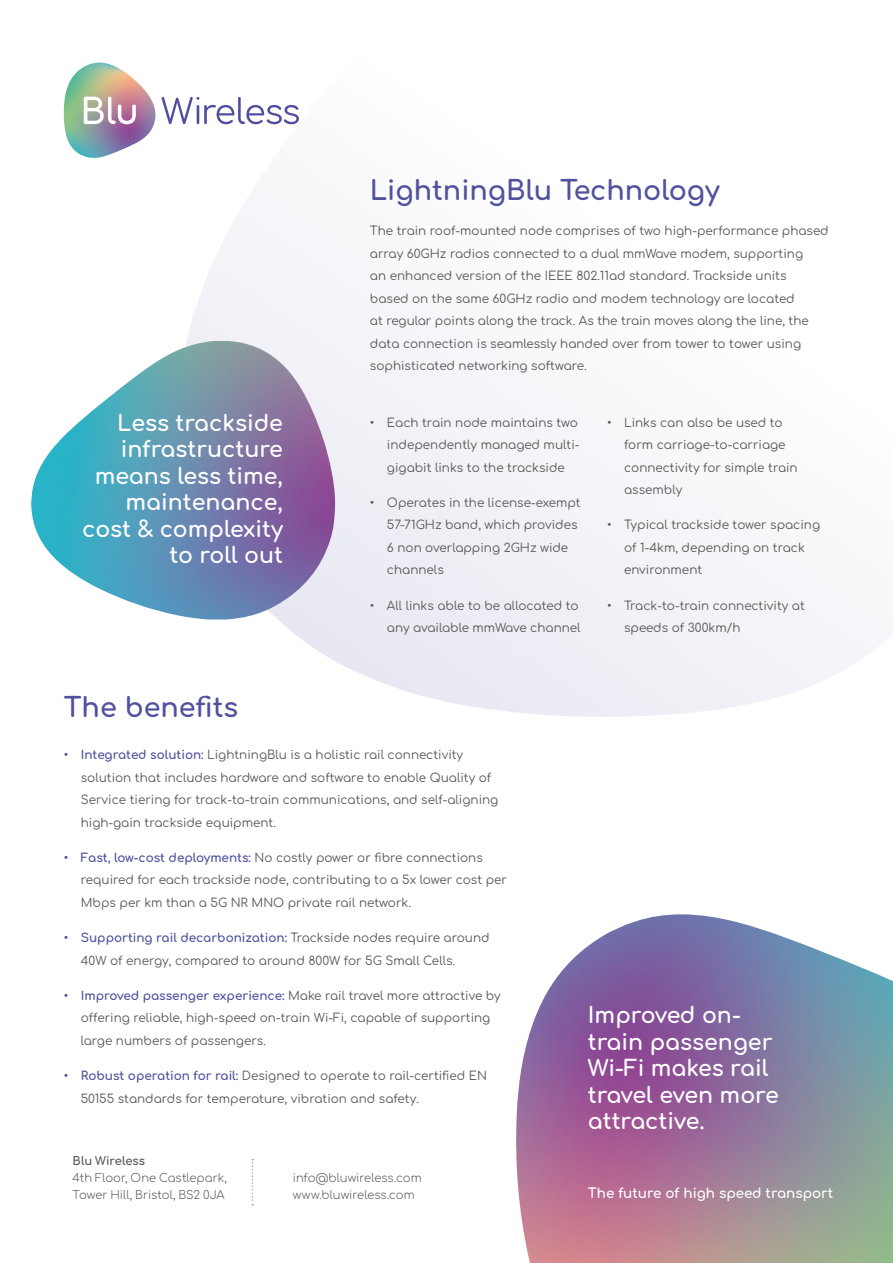
<style>
.page{position:relative;width:893px;height:1263px;background:#fff}
.page>*{position:absolute;margin:0;border:0;box-sizing:border-box;transform-origin:0 0}
.t1{font:27px "Comfortaa";color:#50529d}
.t2{font:22.05px/26.5px "Comfortaa";color:#fff;text-align:right}
.t3{font:13.5px "Comfortaa";color:#fff}
.t4{font:12px/22.5px "Comfortaa";color:#585856}
.t5{font:11.55px/17px "Comfortaa";color:#575756}
.s1{color:#50529d}
</style>
<div class="page">
<svg style="left:187px;top:124px;width:669px;height:593px"></svg>
<svg style="left:252px;top:1159px;width:1px;height:46px"></svg>
<img style="left:516px;top:914px;width:377px;height:349px">
<img style="left:31px;top:341px;width:304px;height:278px">
<svg style="left:162px;top:97px;width:137px;height:27px"></svg>
<img style="left:64px;top:63px;width:91px;height:95px">
<h1 class="t1" style="left:370px;top:166px;width:351px">LightningBlu Technology</h1>
<h2 class="t2" style="left:82px;top:407px;width:202px">Less trackside infrastructure means less time, maintenance, cost &amp; complexity to roll out</h2>
<h1 class="t1" style="left:64px;top:683px;width:176px">The benefits</h1>
<p class="t4" style="left:370px;top:218px;width:460px">The train roof-mounted node comprises of two high-performance phased array 60GHz radios connected to a dual mmWave modem, supporting<br>an enhanced version of the IEEE 802.11ad standard. Trackside units<br>based on the same 60GHz radio and modem technology are located<br>at regular points along the track. As the train moves along the line, the data connection is seamlessly handed over from tower to tower using sophisticated networking software.</p>
<p class="t4" style="left:387px;top:409px;width:194px;text-indent:-17px">• Each train node maintains two independently managed multi&shy;gigabit links to the trackside</p>
<p class="t4" style="left:387px;top:490px;width:195px;text-indent:-17px">• Operates in the license-exempt<br>57-71GHz band, which provides<br>6 non overlapping 2GHz wide channels</p>
<p class="t4" style="left:370px;top:592px;width:212px;text-align:right">• All links able to be allocated to any available mmWave channel</p>
<p class="t4" style="left:624px;top:409px;width:175px;text-indent:-17px">• Links can also be used to form carriage-to-carriage connectivity for simple train assembly</p>
<p class="t4" style="left:624px;top:512px;width:198px;text-indent:-17px">• Typical trackside tower spacing of 1-4km, depending on track environment</p>
<p class="t4" style="left:624px;top:592px;width:182px;text-indent:-17px">• Track-to-train connectivity at speeds of 300km/h</p>
<p class="t4" style="left:81px;top:742px;width:419px;text-indent:-17px"><span class="s1">• Integrated solution:</span> LightningBlu is a holistic rail connectivity solution that includes hardware and software to enable Quality of Service tiering for track-to-train communications, and self-aligning high-gain trackside equipment.</p>
<p class="t4" style="left:81px;top:845px;width:428px;text-indent:-17px"><span class="s1">• Fast, low-cost deployments:</span> No costly power or fibre connections required for each trackside node, contributing to a 5x lower cost per<br>Mbps per km than a 5G NR MNO private rail network.</p>
<p class="t4" style="left:81px;top:925px;width:410px;text-indent:-17px"><span class="s1">• Supporting rail decarbonization:</span> Trackside nodes require around<br>40W of energy, compared to around 800W for 5G Small Cells.</p>
<p class="t4" style="left:81px;top:983px;width:421px;text-indent:-17px"><span class="s1">• Improved passenger experience:</span> Make rail travel more attractive by offering reliable, high-speed on-train Wi-Fi, capable of supporting large numbers of passengers.</p>
<p class="t4" style="left:81px;top:1063px;width:408px;text-indent:-17px"><span class="s1">• Robust operation for rail:</span> Designed to operate to rail-certified EN<br>50155 standards for temperature, vibration and safety.</p>
<p class="t5" style="left:73px;top:1151px;width:156px">Blu Wireless<br>4th Floor, One Castlepark,<br>Tower Hill, Bristol, BS2 0JA</p>
<p class="t5" style="left:293px;top:1167px;width:130px">info@bluwireless.com www.bluwireless.com</p>
<h2 class="t2" style="left:588px;top:999px;width:193px;text-align:left">Improved on&shy;train passenger<br>Wi-Fi makes rail travel even more attractive.</h2>
<p class="t3" style="left:588px;top:1181px;width:247px">The future of high speed transport</p>
</div>
